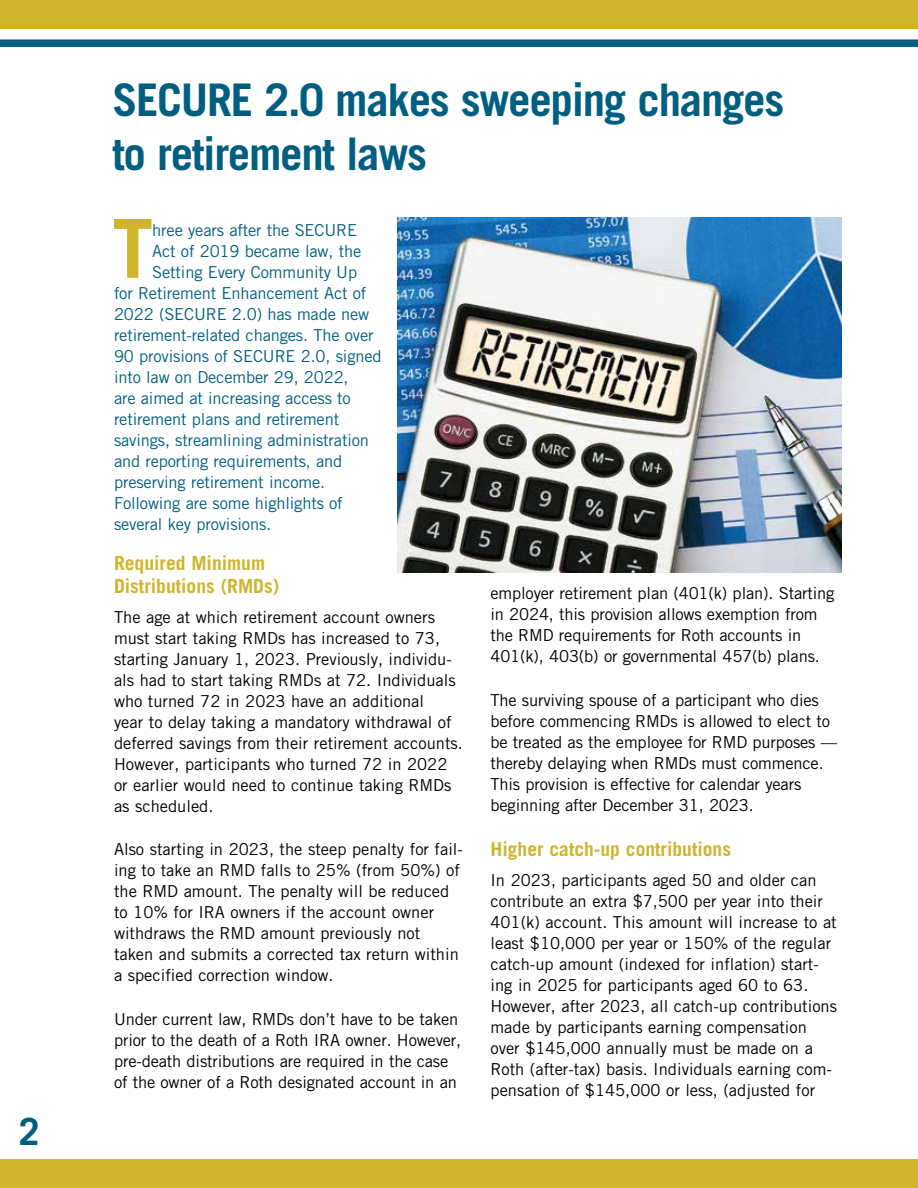
<style>
.page{position:relative;width:918px;height:1188px;background:#fff}
.page>*{position:absolute;margin:0;border:0;box-sizing:border-box;transform-origin:0 0}
.t1{font:700 81.45px "Trade Gothic LT Std";color:#ceb52c}
.t2{font:700 45px/54px "Trade Gothic LT Std";letter-spacing:-.03em;color:#005f80}
.t3{font:700 37.5px "Trade Gothic LT Std";color:#005f80}
.t4{font:700 19.5px/22.5px "Trade Gothic LT Std";color:#ceb52c}
.t5{font:16.5px/21px "Trade Gothic LT Std";color:#000}
.t6{font:16.5px "Trade Gothic LT Std";letter-spacing:-.01em;color:#005f80}
</style>
<div class="page">
<div style="left:0;top:0;width:918px;height:29px;background:#ceb52c"></div>
<div style="left:0;top:39px;width:918px;height:8px;background:#005f80"></div>
<div style="left:0;top:1159px;width:918px;height:29px;background:#ceb52c"></div>
<img style="left:398px;top:218px;width:443px;height:354px">
<h3 class="t3" style="left:19px;top:1108px;width:22px">2</h3>
<h2 class="t2" style="left:112px;top:73px;width:673px">SECURE 2.0 makes sweeping changes to retirement laws</h2>
<h1 class="t1" style="left:112px;top:199px;width:42px">T</h1>
<p class="t6" style="left:152px;top:220px;width:206px">hree years after the SECURE</p>
<p class="t6" style="left:152px;top:241px;width:210px">Act of 2019 became law, the</p>
<p class="t6" style="left:152px;top:262px;width:206px">Setting Every Community Up</p>
<p class="t6" style="left:114px;top:283px;width:254px">for Retirement Enhancement Act of</p>
<p class="t6" style="left:114px;top:304px;width:257px">2022 (SECURE 2.0) has made new</p>
<p class="t6" style="left:114px;top:325px;width:261px">retirement-related changes. The over</p>
<p class="t6" style="left:114px;top:346px;width:269px">90 provisions of SECURE 2.0, signed</p>
<p class="t6" style="left:114px;top:367px;width:236px">into law on December 29, 2022,</p>
<p class="t6" style="left:114px;top:388px;width:238px">are aimed at increasing access to</p>
<p class="t6" style="left:114px;top:409px;width:227px">retirement plans and retirement</p>
<p class="t6" style="left:114px;top:430px;width:257px">savings, streamlining administration</p>
<p class="t6" style="left:114px;top:451px;width:230px">and reporting requirements, and</p>
<p class="t6" style="left:114px;top:472px;width:213px">preserving retirement income.</p>
<p class="t6" style="left:114px;top:493px;width:230px">Following are some highlights of</p>
<p class="t6" style="left:114px;top:514px;width:159px">several key provisions.</p>
<p class="t4" style="left:114px;top:552px;width:167px">Required Minimum<br>Distributions (RMDs)</p>
<p class="t5" style="left:114px;top:606px;width:350px">The age at which retirement account owners must start taking RMDs has increased to 73, starting January 1, 2023. Previously, individu&shy;als had to start taking RMDs at 72. Individuals who turned 72 in 2023 have an additional<br>year to delay taking a mandatory withdrawal of deferred savings from their retirement accounts.<br>However, participants who turned 72 in 2022 or earlier would need to continue taking RMDs as scheduled.</p>
<p class="t5" style="left:114px;top:839px;width:351px">Also starting in 2023, the steep penalty for fail&shy;ing to take an RMD falls to 25% (from 50%) of the RMD amount. The penalty will be reduced to 10% for IRA owners if the account owner withdraws the RMD amount previously not taken and submits a corrected tax return within a specified correction window.</p>
<p class="t5" style="left:114px;top:1008px;width:349px">Under current law, RMDs don’t have to be taken prior to the death of a Roth IRA owner. However, pre-death distributions are required in the case of the owner of a Roth designated account in an</p>
<p class="t5" style="left:490px;top:583px;width:345px">employer retirement plan (401(k) plan). Starting in 2024, this provision allows exemption from the RMD requirements for Roth accounts in 401(k), 403(b) or governmental 457(b) plans.</p>
<p class="t5" style="left:490px;top:689px;width:348px">The surviving spouse of a participant who dies before commencing RMDs is allowed to elect to be treated as the employee for RMD purposes — thereby delaying when RMDs must commence.<br>This provision is effective for calendar years beginning after December 31, 2023.</p>
<p class="t4" style="left:490px;top:837px;width:242px">Higher catch-up contributions</p>
<p class="t5" style="left:490px;top:869px;width:348px">In 2023, participants aged 50 and older can contribute an extra $7,500 per year into their 401(k) account. This amount will increase to at least $10,000 per year or 150% of the regular catch-up amount (indexed for inflation) start&shy;ing in 2025 for participants aged 60 to 63.<br>However, after 2023, all catch-up contributions made by participants earning compensation over $145,000 annually must be made on a Roth (after-tax) basis. Individuals earning com&shy;pensation of $145,000 or less, (adjusted for</p>
</div>
